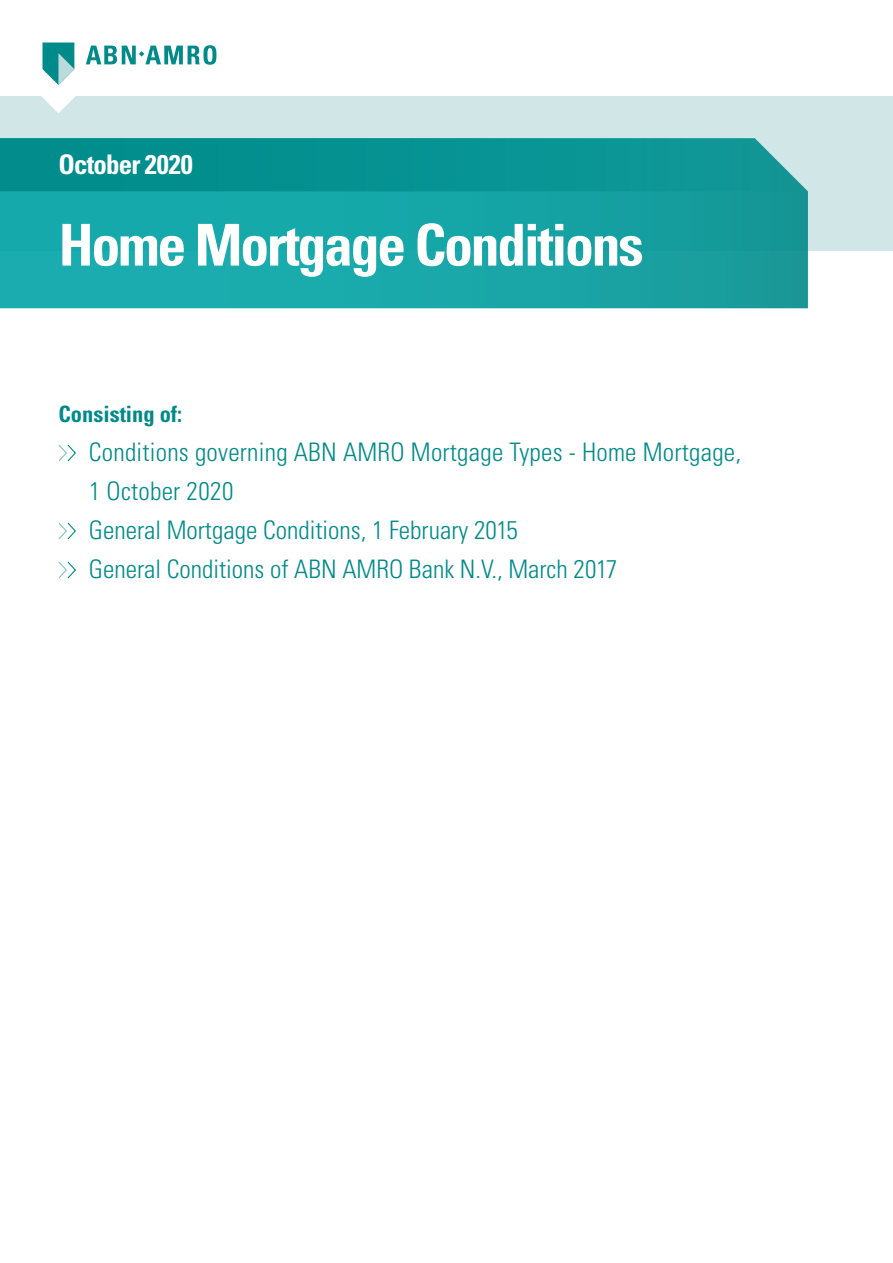
<style>
.page{position:relative;width:893px;height:1263px;background:#fff}
.page>*{position:absolute;margin:0;border:0;box-sizing:border-box;transform-origin:0 0}
.t1{font:700 condensed 57.75px "Univers LT Std";letter-spacing:-.04em;color:#fff}
.t2{font:700 condensed 27px "Univers LT Std";letter-spacing:-.03em;color:#fff}
.t3{font:300 condensed 25.5px/39px "Univers LT Std";color:#008a89}
.t4{font:700 condensed 22.5px "Univers LT Std";color:#008a89}
</style>
<div class="page">
<div style="left:0;top:96px;width:893px;height:154px;background:#d1e7e7"></div>
<svg style="left:0;top:191px;width:808px;height:117px;background:#17a5a6"></svg>
<svg style="left:0;top:138px;width:808px;height:53px;background:#0e9494"></svg>
<svg style="left:41px;top:43px;width:175px;height:70px"></svg>
<svg style="left:58px;top:444px;width:18px;height:18px"></svg>
<svg style="left:58px;top:522px;width:18px;height:18px"></svg>
<svg style="left:58px;top:561px;width:18px;height:18px"></svg>
<p class="t2" style="left:58px;top:148px;width:136px">October 2020</p>
<h1 class="t1" style="left:58px;top:210px;width:587px">Home Mortgage Conditions</h1>
<p class="t4" style="left:58px;top:401px;width:125px">Consisting of:</p>
<p class="t3" style="left:89px;top:433px;width:654px">Conditions governing ABN AMRO Mortgage Types - Home Mortgage, 1 October 2020<br>General Mortgage Conditions, 1 February 2015<br>General Conditions of ABN AMRO Bank N.V., March 2017</p>
</div>
